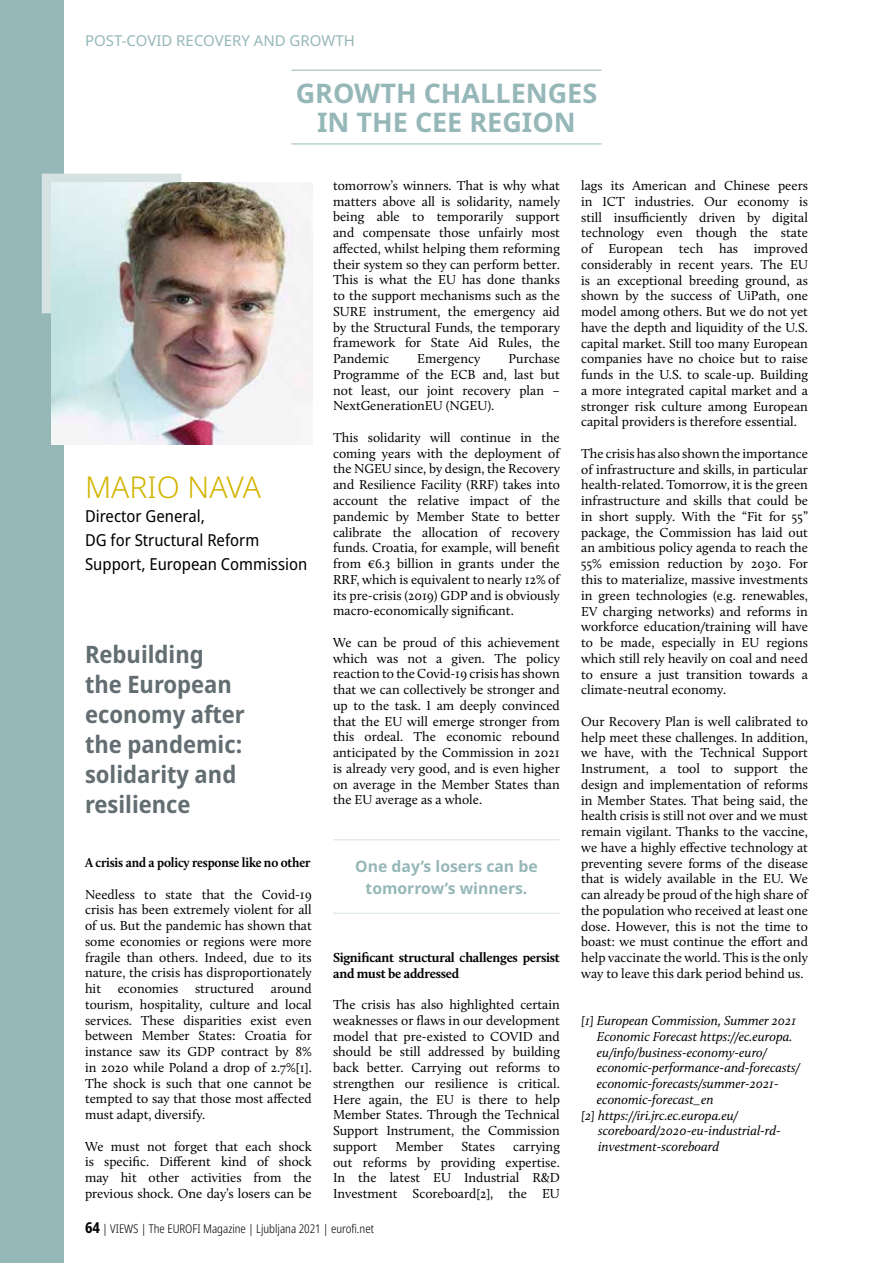
<style>
.page{position:relative;width:893px;height:1263px;background:#fff}
.page>*{position:absolute;margin:0;border:0;box-sizing:border-box;transform-origin:0 0}
.t1{font:300 30px "Noto Sans";color:#d3b400}
.t2{font:700 27px/28.5px "Noto Sans";color:#96b7b8;text-align:center}
.t3{font:700 semi-condensed 24px/30px "Noto Sans";color:#636e73}
.t4{font:semi-condensed 16.5px/24px "Noto Sans";color:#000}
.t5{font:700 15.75px/21.6px "Noto Sans";color:#96b7b8;text-align:center}
.t6{font:15px "Noto Sans";color:#96b7b8}
.t7{font:13.5px/15.8px "Calluna";color:#000;text-align:justify}
.t8{font:italic 13.5px "Calluna";color:#000}
.t9{font:700 13.5px/15.8px "Calluna";letter-spacing:-.02em;color:#000}
.t10{font:700 13.5px "Calluna";letter-spacing:-.02em;color:#000;scale:.95 1}
.t11{font:300 condensed 12px "Noto Sans";color:#000}
.s1{font-weight:700;font-size:15px}
</style>
<div class="page">
<div style="left:0;top:0;width:64px;height:1263px;background:#96b7b8"></div>
<hr style="left:291px;top:144px;width:311px;height:1px;background:#96b7b8">
<hr style="left:291px;top:70px;width:311px;height:1px;background:#96b7b8">
<div style="left:42px;top:174px;width:139px;height:139px;background:#d6e1e2"></div>
<img style="left:51px;top:183px;width:262px;height:261px">
<hr style="left:333px;top:839px;width:227px;height:1px;background:#d6e1e2">
<hr style="left:333px;top:913px;width:227px;height:1px;background:#d6e1e2">
<p class="t6" style="left:85px;top:30px;width:271px">POST-COVID RECOVERY AND GROWTH</p>
<h2 class="t2" style="left:296px;top:80px;width:303px">GROWTH CHALLENGES<br>IN THE CEE REGION</h2>
<h1 class="t1" style="left:85px;top:466px;width:177px">MARIO NAVA</h1>
<p class="t4" style="left:85px;top:504px;width:224px">Director General,<br>DG for Structural Reform<br>Support, European Commission</p>
<h3 class="t3" style="left:85px;top:639px;width:161px">Rebuilding the European economy after the pandemic: solidarity and resilience</h3>
<p class="t10" style="left:85px;top:854px;width:239px">A crisis and a policy response like no other</p>
<p class="t7" style="left:85px;top:886px;width:228px">Needless to state that the Covid-19 crisis has been extremely violent for all of us. But the pandemic has shown that some economies or regions were more fragile than others. Indeed, due to its nature, the crisis has disproportionately hit economies structured around tourism, hospitality, culture and local services. These disparities exist even between Member States: Croatia for instance saw its GDP contract by 8% in 2020 while Poland a drop of 2.7%[1].<br>The shock is such that one cannot be tempted to say that those most affected must adapt, diversify.</p>
<p class="t7" style="left:85px;top:1138px;width:228px">We must not forget that each shock is specific. Different kind of shock may hit other activities from the previous shock. One day’s losers can be</p>
<p class="t7" style="left:333px;top:177px;width:228px">tomorrow’s winners. That is why what matters above all is solidarity, namely being able to temporarily support and compensate those unfairly most affected, whilst helping them reforming their system so they can perform better.<br>This is what the EU has done thanks to the support mechanisms such as the SURE instrument, the emergency aid by the Structural Funds, the temporary framework for State Aid Rules, the Pandemic</p>
<p class="t7" style="left:333px;top:351px;width:228px;text-indent:175px">Purchase Programme of the ECB and, last but not least, our joint recovery plan – NextGenerationEU (NGEU).</p>
<p class="t7" style="left:333px;top:429px;width:228px">This solidarity will continue in the coming years with the deployment of the NGEU since, by design, the Recovery and Resilience Facility (RRF) takes into account the relative impact of the pandemic by Member State to better calibrate the allocation of recovery funds. Croatia, for example, will benefit from €6.3 billion in grants under the RRF, which is equivalent to nearly 12% of its pre-crisis (2019) GDP and is obviously macro-economically significant.</p>
<p class="t7" style="left:333px;top:634px;width:228px">We can be proud of this achievement which was not a given. The policy reaction to the Covid-19 crisis has shown that we can collectively be stronger and up to the task. I am deeply convinced that the EU will emerge stronger from this ordeal. The economic rebound anticipated by the Commission in 2021 is already very good, and is even higher on average in the Member States than the EU average as a whole.</p>
<p class="t7" style="left:417px;top:351px;width:65px">Emergency</p>
<p class="t5" style="left:355px;top:856px;width:184px">One day’s losers can be tomorrow’s winners.</p>
<p class="t9" style="left:333px;top:949px;width:228px">Significant structural challenges persist and must be addressed</p>
<p class="t7" style="left:333px;top:997px;width:228px">The crisis has also highlighted certain weaknesses or flaws in our development model that pre-existed to COVID and should be still addressed by building back better. Carrying out reforms to strengthen our resilience is critical.<br>Here again, the EU is there to help Member States. Through the Technical Support Instrument, the Commission support</p>
<p class="t7" style="left:395px;top:1138px;width:49px">Member</p>
<p class="t7" style="left:461px;top:1138px;width:35px">States</p>
<p class="t7" style="left:333px;top:1138px;width:228px;text-indent:180px">carrying out reforms by providing expertise.<br>In the latest EU Industrial R&amp;D Investment Scoreboard[2], the EU</p>
<p class="t11" style="left:85px;top:1220px;width:290px"><span class="s1">64</span> | VIEWS | The EUROFI Magazine | Ljubljana 2021 | eurofi.net</p>
<p class="t7" style="left:581px;top:178px;width:228px">lags its American and Chinese peers in ICT industries. Our economy is still insufficiently driven by digital technology even though the state of European tech has improved considerably in recent years. The EU is an exceptional breeding ground, as shown by the success of UiPath, one model among others. But we do not yet have the depth and liquidity of the U.S. capital market. Still too many European companies have no choice but to raise funds in the U.S. to scale-up. Building a more integrated capital market and a stronger risk culture among European capital providers is therefore essential.</p>
<p class="t7" style="left:581px;top:445px;width:228px">The crisis has also shown the importance of infrastructure and skills, in particular health-related. Tomorrow, it is the green infrastructure and skills that could be in short supply. With the “Fit for 55” package, the Commission has laid out an ambitious policy agenda to reach the 55% emission reduction by 2030. For this to materialize, massive investments in green technologies (e.g. renewables, EV charging networks) and reforms in workforce education/training will have to be made, especially in EU regions which still rely heavily on coal and need to ensure a just transition towards a climate-neutral economy.</p>
<p class="t7" style="left:581px;top:713px;width:228px">Our Recovery Plan is well calibrated to help meet these challenges. In addition, we have, with the Technical Support Instrument, a tool to support the design and implementation of reforms in Member States. That being said, the health crisis is still not over and we must remain vigilant. Thanks to the vaccine, we have a highly effective technology at preventing severe forms of the disease that is widely available in the EU. We can already be proud of the high share of the population who received at least one dose. However, this is not the time to boast: we must continue the effort and help vaccinate the world. This is the only way to leave this dark period behind us.</p>
<p class="t8" style="left:581px;top:1012px;width:216px">[1] European Commission, Summer 2021</p>
<p class="t8" style="left:597px;top:1028px;width:197px">Economic Forecast https://ec.europa.</p>
<p class="t8" style="left:597px;top:1044px;width:171px">eu/info/business-economy-euro/</p>
<p class="t8" style="left:597px;top:1060px;width:204px">economic-performance-and-forecasts/</p>
<p class="t8" style="left:597px;top:1075px;width:183px">economic-forecasts/summer-2021-</p>
<p class="t8" style="left:597px;top:1091px;width:118px">economic-forecast_en</p>
<p class="t8" style="left:581px;top:1107px;width:158px">[2] https://iri.jrc.ec.europa.eu/</p>
<p class="t8" style="left:598px;top:1123px;width:184px">scoreboard/2020-eu-industrial-rd-</p>
<p class="t8" style="left:598px;top:1138px;width:123px">investment-scoreboard</p>
</div>
